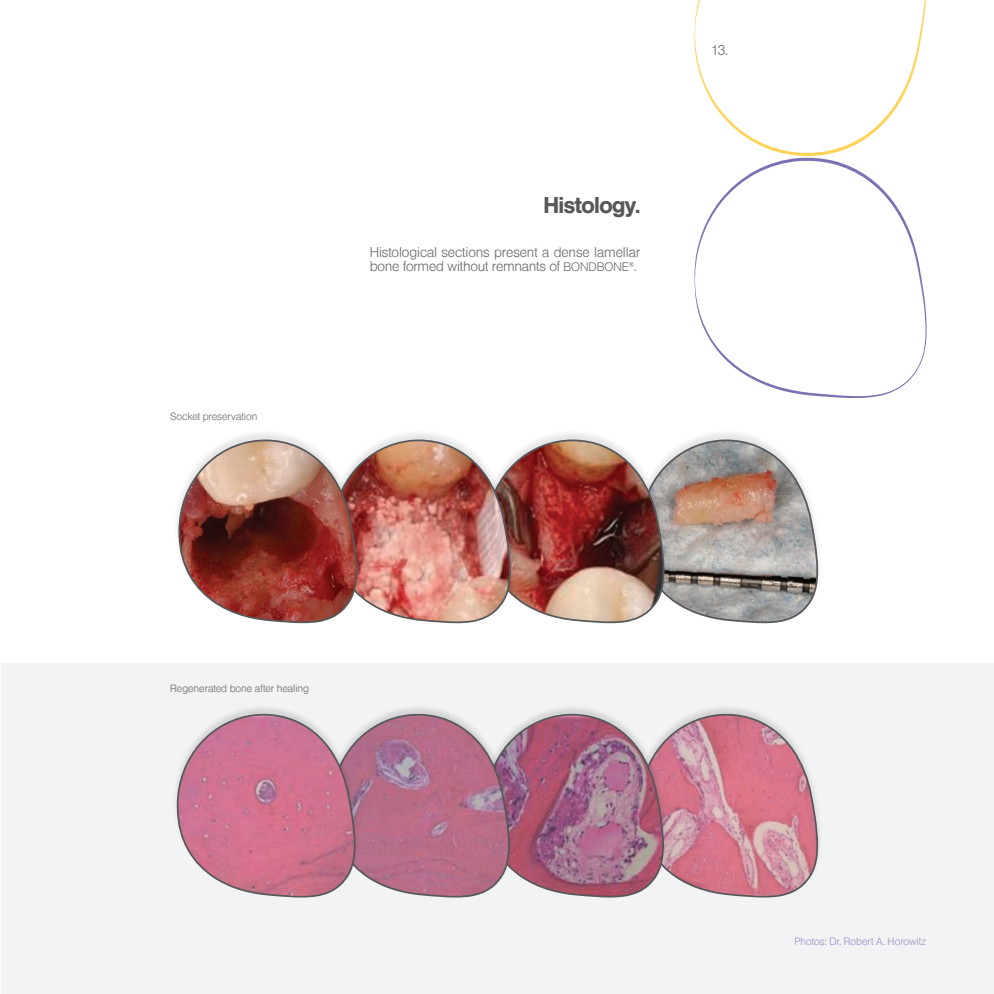
<style>
.page{position:relative;width:994px;height:994px;background:#fff}
.page>*{position:absolute;margin:0;border:0;box-sizing:border-box;transform-origin:0 0}
.t1{font:500 22.75px "Lufthansa";letter-spacing:-.025em;color:#57585a}
.t2{font:300 14px/14px "Lufthansa";letter-spacing:-.01em;color:#6c6d70}
.t3{font:300 10.5px "Lufthansa";letter-spacing:-.005em;color:#6c6d70}
.t4{font:300 10.5px "Lufthansa";color:#9d92c6}
.s1{font-size:12.25px}
</style>
<div class="page">
<div style="left:1px;top:662px;width:992px;height:331px;background:#f2f3f4"></div>
<div style="left:633px;top:703px;width:189px;height:194px;background:#231f20;opacity:.15"></div>
<div style="left:633px;top:429px;width:189px;height:194px;background:#231f20;opacity:.12"></div>
<div style="left:479px;top:703px;width:189px;height:194px;background:#231f20;opacity:.15"></div>
<div style="left:480px;top:429px;width:189px;height:194px;background:#231f20;opacity:.12"></div>
<div style="left:325px;top:703px;width:189px;height:194px;background:#231f20;opacity:.15"></div>
<div style="left:326px;top:429px;width:189px;height:194px;background:#231f20;opacity:.12"></div>
<div style="left:171px;top:703px;width:189px;height:194px;background:#231f20;opacity:.15"></div>
<img style="left:176px;top:712px;width:642px;height:186px">
<div style="left:173px;top:429px;width:189px;height:194px;background:#231f20;opacity:.12"></div>
<img style="left:177px;top:438px;width:641px;height:185px">
<svg style="left:694px;top:157px;width:232px;height:241px"></svg>
<svg style="left:694px;top:0;width:232px;height:156px"></svg>
<p class="t3" style="left:170px;top:410px;width:89px">Socket preservation</p>
<h1 class="t1" style="left:543px;top:192px;width:98px">Histology.</h1>
<p class="t2" style="left:369px;top:246px;width:272px">Histological sections present a dense lamellar bone formed without remnants of <span class="s1">BONDBONE</span><sup>®</sup><span class="s1">.</span></p>
<p class="t2" style="left:710px;top:44px;width:18px">13.</p>
<p class="t3" style="left:170px;top:682px;width:140px">Regenerated bone after healing</p>
<p class="t4" style="left:794px;top:935px;width:133px">Photos: Dr. Robert A. Horowitz</p>
</div>
